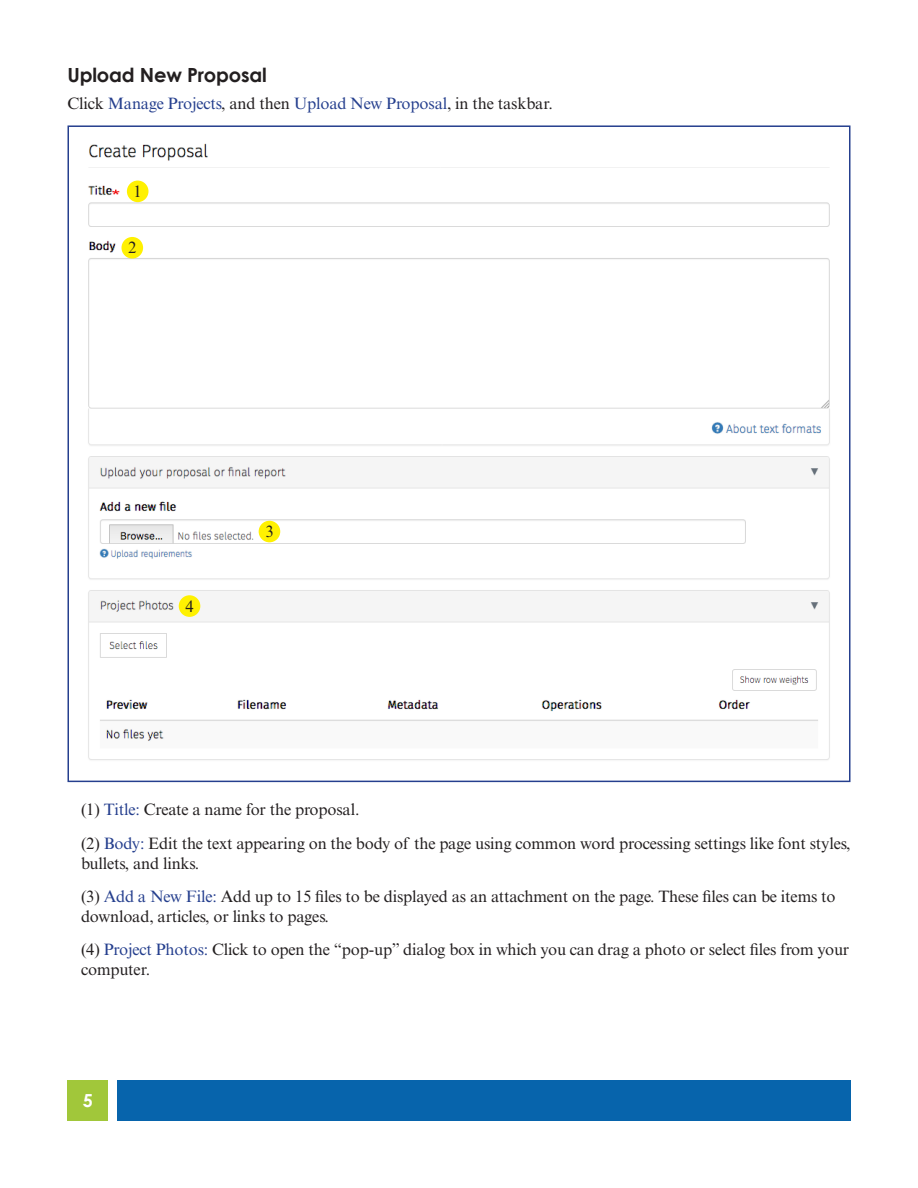
<style>
.page{position:relative;width:918px;height:1188px;background:#fff}
.page>*{position:absolute;margin:0;border:0;box-sizing:border-box;transform-origin:0 0}
.Sub_Heads{font:700 19.5px "Century Gothic";letter-spacing:-.01em;color:#231f20}
.t1{font:700 18px "Century Gothic";color:#fff}
.body_text{font:16.5px/19.8px "Times New Roman MT Std";letter-spacing:-.01em;color:#231f20}
.body_text-2{font:16.5px "Times New Roman MT Std";letter-spacing:-.01em;color:#253f8e}
.s1{color:#231f20}
.s2{color:#253f8e}
</style>
<div class="page">
<div style="left:68px;top:1080px;width:40px;height:40px;background:#a1c73a"></div>
<div style="left:117px;top:1080px;width:733px;height:40px;background:#0764ac"></div>
<img style="left:88px;top:143px;width:742px;height:617px">
<div style="left:127px;top:181px;width:21px;height:21px;background:#fff101;border-radius:50%"></div>
<div style="left:121px;top:237px;width:22px;height:22px;background:#fff101;border-radius:50%"></div>
<div style="left:259px;top:521px;width:21px;height:21px;background:#fff101;border-radius:50%"></div>
<div style="left:179px;top:595px;width:21px;height:22px;background:#fff101;border-radius:50%"></div>
<p class="Sub_Heads" style="left:68px;top:63px;width:201px">Upload New Proposal</p>
<p class="body_text-2" style="left:68px;top:94px;width:487px"><span class="s1">Click</span> Manage Projects<span class="s1">, and then</span> Upload New Proposal<span class="s1">, in the taskbar.</span></p>
<p class="body_text" style="left:134px;top:181px;width:10px">1</p>
<p class="body_text" style="left:128px;top:238px;width:10px">2</p>
<p class="body_text" style="left:185px;top:596px;width:10px">4</p>
<p class="body_text" style="left:265px;top:522px;width:10px">3</p>
<p class="body_text" style="left:81px;top:800px;width:280px">(1) <span class="s2">Title:</span> Create a name for the proposal.</p>
<p class="body_text" style="left:81px;top:833px;width:771px">(2) <span class="s2">Body:</span> Edit the text appearing on the body of the page using common word processing settings like font styles, bullets, and links.</p>
<p class="body_text" style="left:81px;top:886px;width:756px">(3) <span class="s2">Add a New File:</span> Add up to 15 files to be displayed as an attachment on the page. These files can be items to download, articles, or links to pages.</p>
<p class="body_text" style="left:81px;top:939px;width:770px">(4) <span class="s2">Project Photos:</span> Click to open the “pop-up” dialog box in which you can drag a photo or select files from your computer.</p>
<p class="t1" style="left:83px;top:1090px;width:12px">5</p>
</div>
